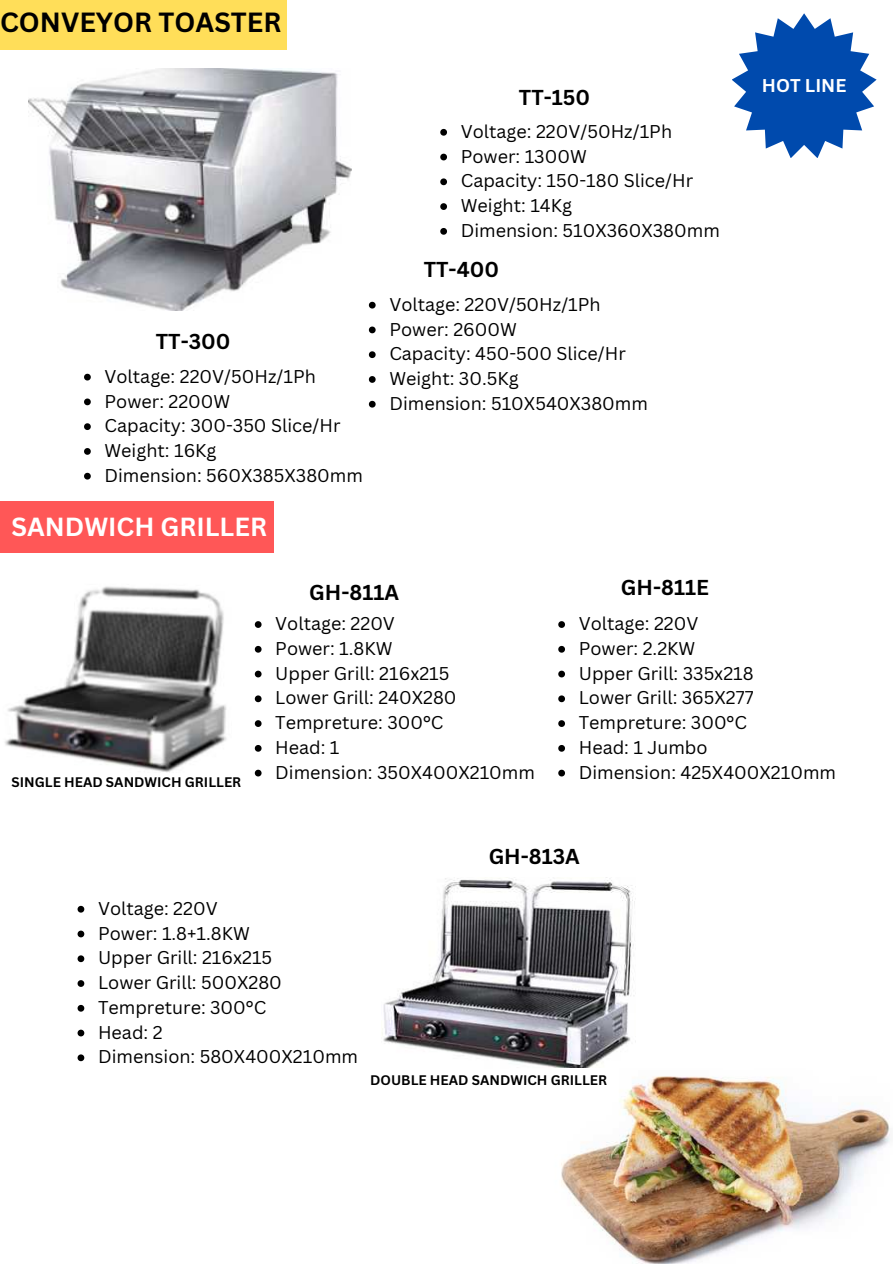
<style>
.page{position:relative;width:893px;height:1264px;background:#fff}
.page>*{position:absolute;margin:0;border:0;box-sizing:border-box;transform-origin:0 0}
.t1{font:700 27px "Canva Sans";color:#000}
.t2{font:700 25.5px "Canva Sans";color:#fff}
.t3{font:700 21px "Canva Sans";color:#000}
.t4{font:18px/24.8px "Canva Sans";color:#000}
.t5{font:700 18px "Canva Sans";color:#fff}
.t6{font:700 13.5px "Canva Sans";color:#000}
</style>
<div class="page">
<img style="left:28px;top:69px;width:323px;height:242px">
<img style="left:5px;top:586px;width:222px;height:186px">
<img style="left:382px;top:877px;width:253px;height:191px">
<svg style="left:732px;top:13px;width:144px;height:145px"></svg>
<div style="left:0;top:0;width:287px;height:50px;background:#ffde59"></div>
<div style="left:0;top:501px;width:273px;height:51px;background:#ff5757"></div>
<img style="left:561px;top:1076px;width:329px;height:187px">
<svg style="left:440px;top:129px;width:7px;height:7px"></svg>
<svg style="left:440px;top:154px;width:7px;height:6px"></svg>
<svg style="left:440px;top:178px;width:7px;height:7px"></svg>
<svg style="left:440px;top:203px;width:7px;height:7px"></svg>
<svg style="left:440px;top:228px;width:7px;height:7px"></svg>
<svg style="left:84px;top:374px;width:7px;height:6px"></svg>
<svg style="left:84px;top:398px;width:7px;height:7px"></svg>
<svg style="left:84px;top:423px;width:7px;height:7px"></svg>
<svg style="left:84px;top:448px;width:7px;height:7px"></svg>
<svg style="left:84px;top:473px;width:7px;height:6px"></svg>
<svg style="left:369px;top:302px;width:6px;height:6px"></svg>
<svg style="left:369px;top:326px;width:6px;height:7px"></svg>
<svg style="left:369px;top:351px;width:6px;height:7px"></svg>
<svg style="left:369px;top:376px;width:6px;height:7px"></svg>
<svg style="left:369px;top:401px;width:6px;height:6px"></svg>
<svg style="left:255px;top:621px;width:6px;height:7px"></svg>
<svg style="left:255px;top:646px;width:6px;height:6px"></svg>
<svg style="left:255px;top:670px;width:6px;height:7px"></svg>
<svg style="left:255px;top:695px;width:6px;height:7px"></svg>
<svg style="left:255px;top:720px;width:6px;height:7px"></svg>
<svg style="left:255px;top:745px;width:6px;height:6px"></svg>
<svg style="left:255px;top:769px;width:6px;height:7px"></svg>
<svg style="left:558px;top:621px;width:7px;height:7px"></svg>
<svg style="left:558px;top:646px;width:7px;height:6px"></svg>
<svg style="left:558px;top:670px;width:7px;height:7px"></svg>
<svg style="left:558px;top:695px;width:7px;height:7px"></svg>
<svg style="left:558px;top:720px;width:7px;height:7px"></svg>
<svg style="left:558px;top:745px;width:7px;height:6px"></svg>
<svg style="left:558px;top:769px;width:7px;height:7px"></svg>
<svg style="left:78px;top:905px;width:6px;height:7px"></svg>
<svg style="left:78px;top:930px;width:6px;height:7px"></svg>
<svg style="left:78px;top:955px;width:6px;height:7px"></svg>
<svg style="left:78px;top:980px;width:6px;height:6px"></svg>
<svg style="left:78px;top:1004px;width:6px;height:7px"></svg>
<svg style="left:78px;top:1029px;width:6px;height:7px"></svg>
<svg style="left:78px;top:1054px;width:6px;height:7px"></svg>
<h1 class="t1" style="left:0;top:6px;width:283px">CONVEYOR TOASTER</h1>
<p class="t3" style="left:156px;top:329px;width:76px">TT-300</p>
<p class="t4" style="left:104px;top:364px;width:260px">Voltage: 220V/50Hz/1Ph<br>Power: 2200W<br>Capacity: 300-350 Slice/Hr<br>Weight: 16Kg<br>Dimension: 560X385X380mm</p>
<h2 class="t2" style="left:12px;top:512px;width:257px">SANDWICH GRILLER</h2>
<p class="t3" style="left:519px;top:85px;width:73px">TT-150</p>
<p class="t4" style="left:460px;top:119px;width:261px">Voltage: 220V/50Hz/1Ph<br>Power: 1300W<br>Capacity: 150-180 Slice/Hr<br>Weight: 14Kg<br>Dimension: 510X360X380mm</p>
<p class="t3" style="left:424px;top:257px;width:77px">TT-400</p>
<p class="t4" style="left:389px;top:292px;width:260px">Voltage: 220V/50Hz/1Ph<br>Power: 2600W<br>Capacity: 450-500 Slice/Hr<br>Weight: 30.5Kg<br>Dimension: 510X540X380mm</p>
<p class="t5" style="left:761px;top:75px;width:86px">HOT LINE</p>
<p class="t6" style="left:12px;top:774px;width:231px">SINGLE HEAD SANDWICH GRILLER</p>
<p class="t3" style="left:309px;top:579px;width:91px">GH-811A</p>
<p class="t4" style="left:275px;top:611px;width:261px">Voltage: 220V<br>Power: 1.8KW<br>Upper Grill: 216x215<br>Lower Grill: 240X280<br>Tempreture: 300°C<br>Head: 1<br>Dimension: 350X400X210mm</p>
<p class="t3" style="left:621px;top:575px;width:90px">GH-811E</p>
<p class="t4" style="left:578px;top:611px;width:259px">Voltage: 220V<br>Power: 2.2KW<br>Upper Grill: 335x218<br>Lower Grill: 365X277<br>Tempreture: 300°C<br>Head: 1 Jumbo<br>Dimension: 425X400X210mm</p>
<p class="t3" style="left:488px;top:843px;width:93px">GH-813A</p>
<p class="t4" style="left:98px;top:896px;width:261px">Voltage: 220V<br>Power: 1.8+1.8KW<br>Upper Grill: 216x215<br>Lower Grill: 500X280<br>Tempreture: 300°C<br>Head: 2<br>Dimension: 580X400X210mm</p>
<p class="t6" style="left:370px;top:1072px;width:238px">DOUBLE HEAD SANDWICH GRILLER</p>
</div>
